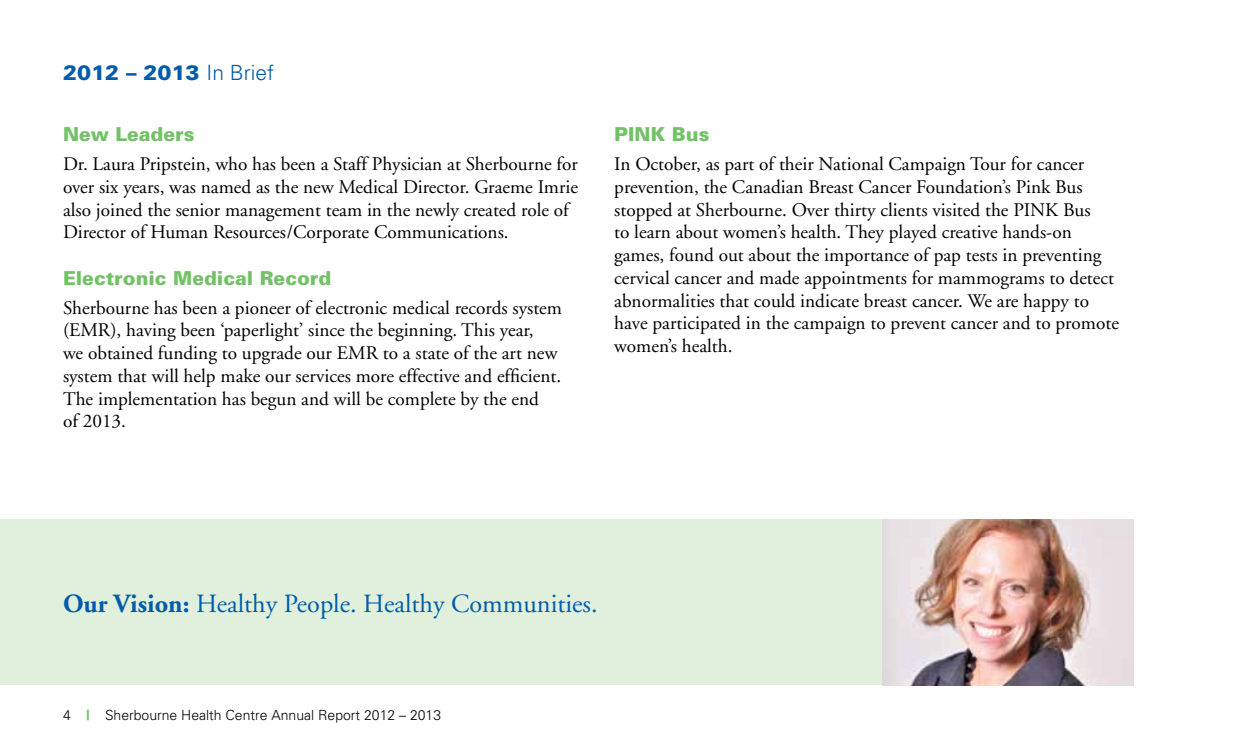
<style>
.page{position:relative;width:1260px;height:756px;background:#fff}
.page>*{position:absolute;margin:0;border:0;box-sizing:border-box;transform-origin:0 0}
.t1{font:26.25px "Adobe Garamond";color:#005cab}
.t2{font:900 21px "Univers";color:#005cab}
.t3{font:19.25px/22.8px "Adobe Garamond";color:#000}
.t4{font:900 19.25px "Univers";color:#73c167}
.t5{font:300 14px "Univers";color:#000}
.s1{font-weight:300}
.s2{font-weight:700}
.s3{font-weight:900;color:#73c167}
</style>
<div class="page">
<div style="left:0;top:520px;width:1129px;height:165px;background:#e0f0dc"></div>
<img style="left:882px;top:520px;width:252px;height:165px">
<p class="t2" style="left:63px;top:59px;width:213px">2012 – 2013 <span class="s1">In Brief</span></p>
<p class="t4" style="left:63px;top:122px;width:133px">New Leaders</p>
<p class="t3" style="left:63px;top:153px;width:517px">Dr. Laura Pripstein, who has been a Staff Physician at Sherbourne for over six years, was named as the new Medical Director. Graeme Imrie also joined the senior management team in the newly created role of Director of Human Resources/Corporate Communications.</p>
<p class="t4" style="left:63px;top:266px;width:270px">Electronic Medical Record</p>
<p class="t3" style="left:63px;top:297px;width:501px">Sherbourne has been a pioneer of electronic medical records system (EMR), having been ‘paperlight’ since the beginning. This year,<br>we obtained funding to upgrade our EMR to a state of the art new system that will help make our services more effective and efficient.<br>The implementation has begun and will be complete by the end<br>of 2013.</p>
<p class="t4" style="left:614px;top:122px;width:97px">PINK Bus</p>
<p class="t3" style="left:614px;top:153px;width:506px">In October, as part of their National Campaign Tour for cancer prevention, the Canadian Breast Cancer Foundation’s Pink Bus stopped at Sherbourne. Over thirty clients visited the PINK Bus<br>to learn about women’s health. They played creative hands-on games, found out about the importance of pap tests in preventing cervical cancer and made appointments for mammograms to detect abnormalities that could indicate breast cancer. We are happy to have participated in the campaign to prevent cancer and to promote women’s health.</p>
<h1 class="t1" style="left:63px;top:590px;width:536px"><span class="s2">Our Vision:</span> Healthy People. Healthy Communities.</h1>
<p class="t5" style="left:63px;top:707px;width:380px">4 <span class="s3">|</span> Sherbourne Health Centre Annual Report 2012 – 2013</p>
</div>
